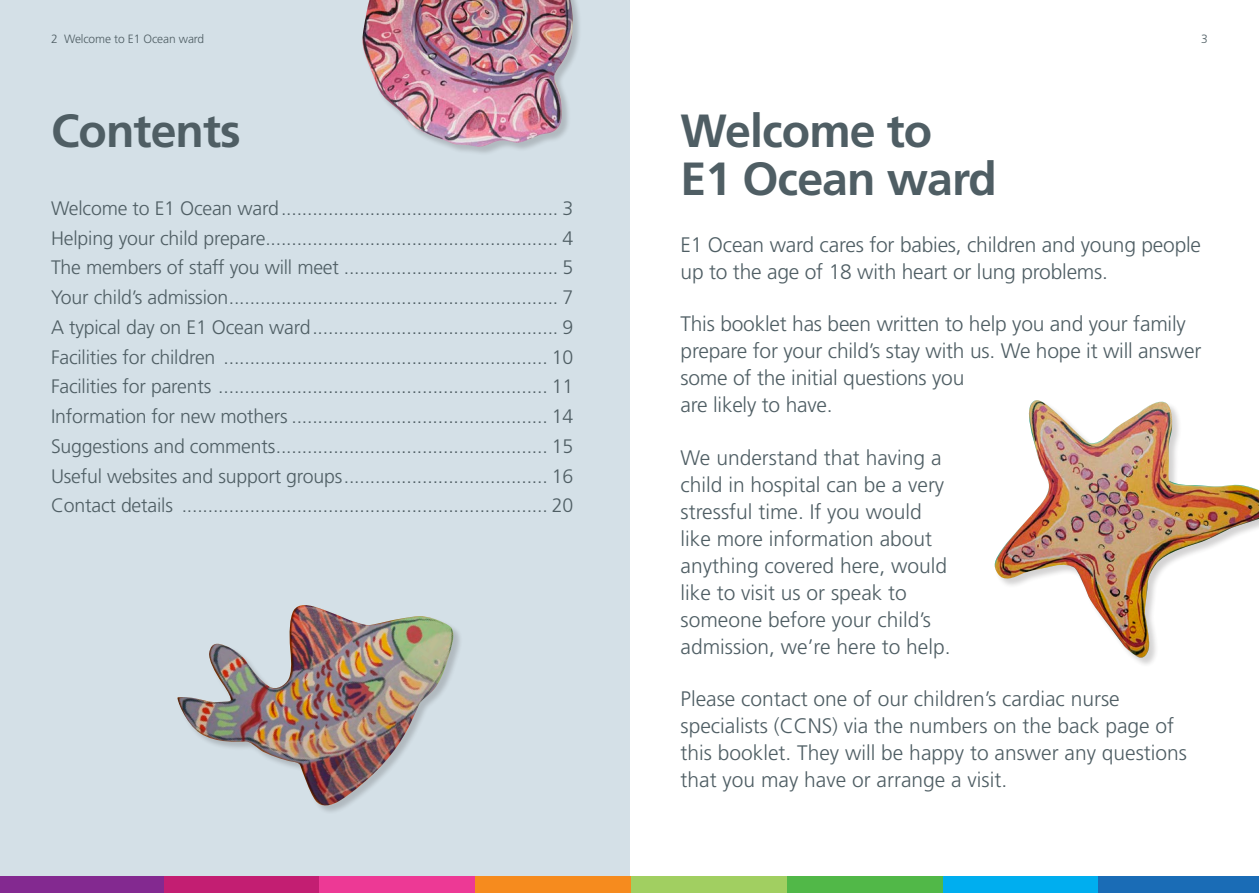
<style>
.page{position:relative;width:1259px;height:893px;background:#fff}
.page>*{position:absolute;margin:0;border:0;box-sizing:border-box;transform-origin:0 0}
.t1{font:700 46.5px/48px "Frutiger";letter-spacing:-.02em;color:#4f5e64}
.t2{font:300 21px/27px "Frutiger";color:#4f5e64}
.t3{font:300 19.5px/29.7px "Frutiger";letter-spacing:-.01em;color:#4f5e64;text-align:justify}
.t4{font:300 12px "Frutiger";letter-spacing:-.01em;color:#4f5e64}
</style>
<div class="page">
<div style="left:0;top:0;width:629px;height:889px;background:#d4e0e7"></div>
<div style="left:1097px;top:877px;width:162px;height:16px;background:#1a6cb6"></div>
<div style="left:941px;top:877px;width:157px;height:16px;background:#00aeef"></div>
<div style="left:786px;top:877px;width:156px;height:16px;background:#51b848"></div>
<div style="left:630px;top:877px;width:156px;height:16px;background:#a1cf61"></div>
<div style="left:474px;top:877px;width:156px;height:16px;background:#f68b1e"></div>
<div style="left:318px;top:877px;width:157px;height:16px;background:#ed3995"></div>
<div style="left:163px;top:877px;width:156px;height:16px;background:#c31e72"></div>
<div style="left:0;top:877px;width:163px;height:16px;background:#832990"></div>
<img style="left:994px;top:400px;width:265px;height:259px">
<img style="left:177px;top:605px;width:279px;height:203px">
<div style="left:362px;top:0;width:220px;height:156px;background:#231f20;opacity:.2"></div>
<img style="left:362px;top:0;width:211px;height:148px">
<p class="t4" style="left:51px;top:32px;width:155px">2 Welcome to E1 Ocean ward</p>
<p class="t4" style="left:1201px;top:32px;width:8px">3</p>
<h1 class="t1" style="left:51px;top:106px;width:191px">Contents</h1>
<p class="t3" style="left:51px;top:193px;width:523px">Welcome to E1 Ocean ward..................................................... 3<br>Helping your child prepare........................................................ 4<br>The members of staff you will meet ......................................... 5<br>Your child’s admission............................................................... 7<br>A typical day on E1 Ocean ward............................................... 9<br>Facilities for children .............................................................. 10<br>Facilities for parents ............................................................... 11<br>Information for new mothers ................................................. 14<br>Suggestions and comments.................................................... 15<br>Useful websites and support groups....................................... 16<br>Contact details ...................................................................... 20</p>
<h1 class="t1" style="left:680px;top:106px;width:318px">Welcome to<br>E1 Ocean ward</h1>
<p class="t2" style="left:680px;top:231px;width:522px">E1 Ocean ward cares for babies, children and young people up to the age of 18 with heart or lung problems.</p>
<p class="t2" style="left:680px;top:310px;width:522px">This booklet has been written to help you and your family prepare for your child’s stay with us. We hope it will answer some of the initial questions you<br>are likely to have.</p>
<p class="t2" style="left:680px;top:444px;width:271px">We understand that having a child in hospital can be a very stressful time. If you would like more information about anything covered here, would like to visit us or speak to someone before your child’s admission, we’re here to help.</p>
<p class="t2" style="left:680px;top:686px;width:508px">Please contact one of our children’s cardiac nurse specialists (CCNS) via the numbers on the back page of this booklet. They will be happy to answer any questions that you may have or arrange a visit.</p>
</div>
